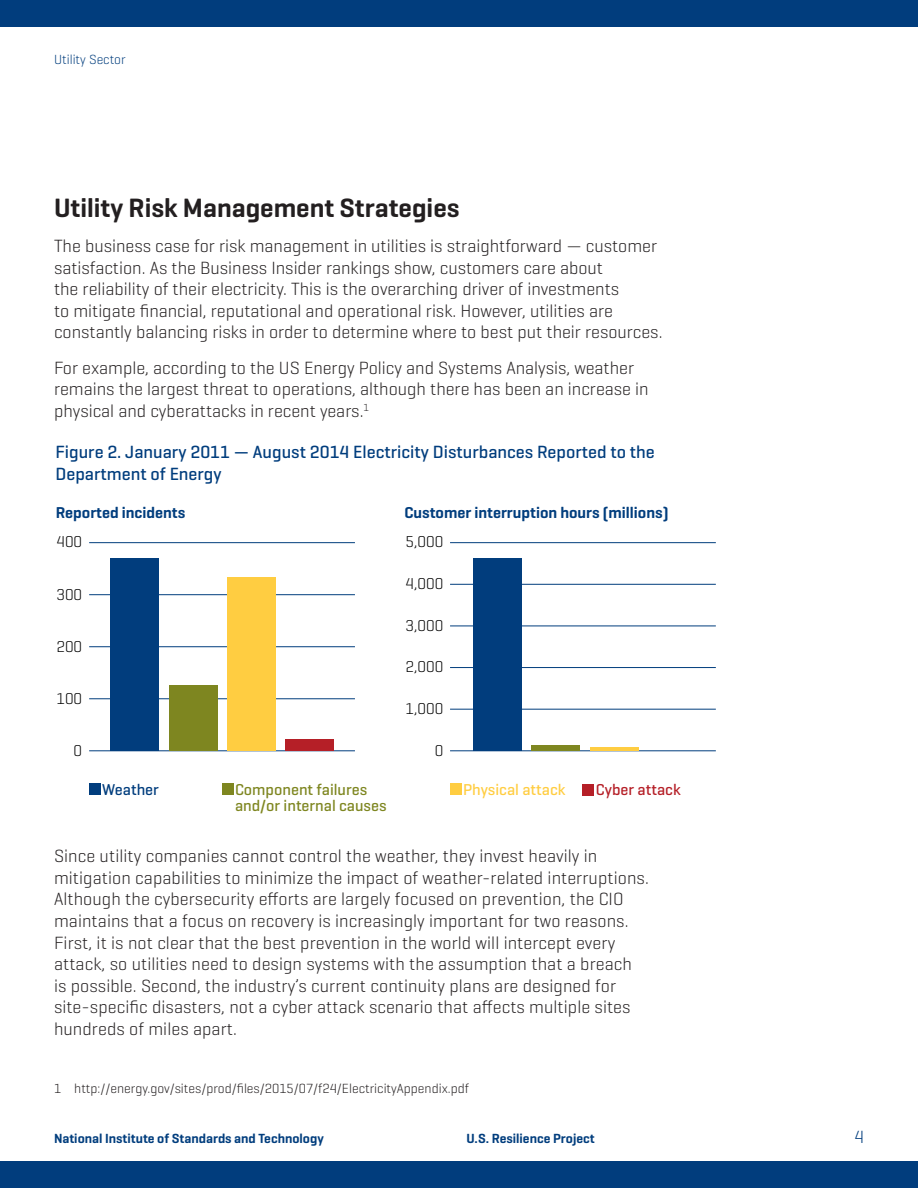
<style>
.page{position:relative;width:918px;height:1188px;background:#fff}
.page>*{position:absolute;margin:0;border:0;box-sizing:border-box;transform-origin:0 0}
.Section_header{font:600 27px "Geogrotesque";color:#231f20}
.Body_text{font:300 18px/21.6px "Geogrotesque";color:#231f20}
.Figure_title{font:500 18px/21.6px "Geogrotesque";color:#013d7d}
.t1{font:300 18px "Geogrotesque";color:#013d7d}
.t2{font:600 16.05px "Geogrotesque";color:#013d7d}
.t3{font:300 16.05px "Geogrotesque";color:#000}
.t4{font:500 16.05px/16px "Geogrotesque";color:#7e8620}
.t5{font:500 16.05px "Geogrotesque";color:#ffcd41}
.t6{font:500 16.05px "Geogrotesque";color:#b51f27}
.t7{font:500 16.05px "Geogrotesque";color:#013d7d}
.Footnote{font:300 13.5px "Geogrotesque";color:#231f20}
.t8{font:600 13.5px "Geogrotesque";color:#013d7d}
.t9{font:300 13.5px "Geogrotesque";color:#013d7d}
</style>
<div class="page">
<div style="left:0;top:1161px;width:918px;height:27px;background:#013d7d"></div>
<div style="left:0;top:0;width:918px;height:27px;background:#013d7d"></div>
<hr style="left:89px;top:751px;width:266px;height:1px;background:#013d7d">
<hr style="left:89px;top:699px;width:266px;height:1px;background:#013d7d">
<hr style="left:89px;top:646px;width:266px;height:1px;background:#013d7d">
<hr style="left:89px;top:594px;width:266px;height:1px;background:#013d7d">
<hr style="left:89px;top:542px;width:266px;height:1px;background:#013d7d">
<hr style="left:450px;top:751px;width:266px;height:1px;background:#013d7d">
<hr style="left:450px;top:709px;width:266px;height:1px;background:#013d7d">
<hr style="left:450px;top:667px;width:266px;height:1px;background:#013d7d">
<hr style="left:450px;top:626px;width:266px;height:1px;background:#013d7d">
<hr style="left:450px;top:584px;width:266px;height:1px;background:#013d7d">
<hr style="left:450px;top:542px;width:266px;height:1px;background:#013d7d">
<div style="left:111px;top:558px;width:48px;height:193px;background:#013d7d"></div>
<div style="left:169px;top:685px;width:48px;height:66px;background:#7e8620"></div>
<div style="left:227px;top:577px;width:48px;height:174px;background:#ffcd41"></div>
<div style="left:285px;top:740px;width:48px;height:11px;background:#b51f27"></div>
<div style="left:473px;top:558px;width:48px;height:193px;background:#013d7d"></div>
<div style="left:532px;top:745px;width:48px;height:6px;background:#7e8620"></div>
<hr style="left:590px;top:748px;width:48px;height:3px;background:#ffcd41">
<div style="left:89px;top:784px;width:11px;height:11px;background:#013d7d"></div>
<div style="left:222px;top:784px;width:11px;height:11px;background:#7e8620"></div>
<div style="left:450px;top:784px;width:11px;height:11px;background:#ffcd41"></div>
<div style="left:583px;top:784px;width:11px;height:11px;background:#b51f27"></div>
<p class="t9" style="left:54px;top:51px;width:73px">Utility Sector</p>
<p class="Section_header" style="left:54px;top:191px;width:407px">Utility Risk Management Strategies</p>
<p class="Body_text" style="left:54px;top:235px;width:610px">The business case for risk management in utilities is straightforward — customer satisfaction. As the Business Insider rankings show, customers care about<br>the reliability of their electricity. This is the overarching driver of investments<br>to mitigate financial, reputational and operational risk. However, utilities are constantly balancing risks in order to determine where to best put their resources.</p>
<p class="Body_text" style="left:54px;top:356px;width:596px">For example, according to the US Energy Policy and Systems Analysis, weather remains the largest threat to operations, although there has been an increase in physical and cyberattacks in recent years.<sup>1</sup></p>
<p class="Figure_title" style="left:56px;top:441px;width:601px">Figure 2. January 2011 — August 2014 Electricity Disturbances Reported to the<br>Department of Energy</p>
<p class="t2" style="left:56px;top:503px;width:131px">Reported incidents</p>
<p class="t2" style="left:404px;top:503px;width:266px">Customer interruption hours (millions)</p>
<p class="t3" style="left:56px;top:532px;width:27px">400</p>
<p class="t3" style="left:406px;top:532px;width:39px">5,000</p>
<p class="t3" style="left:406px;top:574px;width:39px">4,000</p>
<p class="t3" style="left:406px;top:615px;width:39px">3,000</p>
<p class="t3" style="left:56px;top:584px;width:27px">300</p>
<p class="t3" style="left:56px;top:636px;width:27px">200</p>
<p class="t3" style="left:56px;top:688px;width:27px">100</p>
<p class="t3" style="left:74px;top:740px;width:10px">0</p>
<p class="t3" style="left:406px;top:657px;width:39px">2,000</p>
<p class="t3" style="left:406px;top:699px;width:39px">1,000</p>
<p class="t3" style="left:435px;top:740px;width:10px">0</p>
<p class="t7" style="left:102px;top:779px;width:58px">Weather</p>
<p class="t4" style="left:235px;top:781px;width:153px">Component failures and/or internal causes</p>
<p class="t5" style="left:463px;top:779px;width:104px">Physical attack</p>
<p class="t6" style="left:596px;top:779px;width:86px">Cyber attack</p>
<p class="Body_text" style="left:54px;top:845px;width:596px">Since utility companies cannot control the weather, they invest heavily in mitigation capabilities to minimize the impact of weather-related interruptions.<br>Although the cybersecurity efforts are largely focused on prevention, the CIO maintains that a focus on recovery is increasingly important for two reasons.<br>First, it is not clear that the best prevention in the world will intercept every attack, so utilities need to design systems with the assumption that a breach is possible. Second, the industry’s current continuity plans are designed for site-specific disasters, not a cyber attack scenario that affects multiple sites hundreds of miles apart.</p>
<p class="Footnote" style="left:54px;top:1080px;width:417px">1 http://energy.gov/sites/prod/files/2015/07/f24/ElectricityAppendix.pdf</p>
<p class="t8" style="left:54px;top:1130px;width:271px">National Institute of Standards and Technology</p>
<p class="t8" style="left:467px;top:1130px;width:130px">U.S. Resilience Project</p>
<p class="t1" style="left:854px;top:1126px;width:11px">4</p>
</div>
